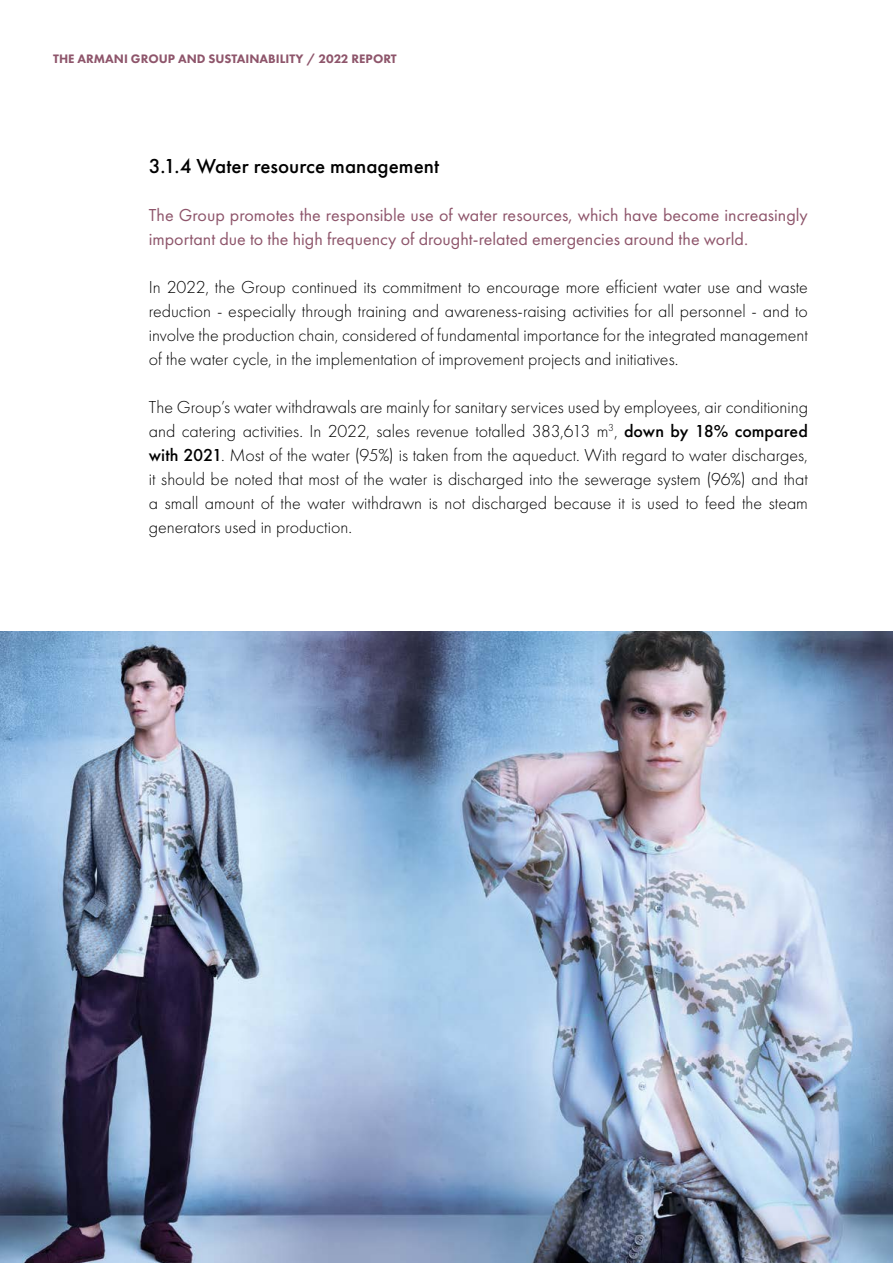
<style>
.page{position:relative;width:893px;height:1263px;background:#fff}
.page>*{position:absolute;margin:0;border:0;box-sizing:border-box;transform-origin:0 0}
.t1{font:500 21px "Futura PT";color:#000}
.t2{font:300 18px/24px "Futura PT";color:#000;text-align:justify}
.t3{font:18px/24px "Futura PT";color:#8e556b}
.t4{font:800 12.75px "Futura PT";color:#8e556b}
.s1{font-weight:500}
</style>
<div class="page">
<img style="left:0;top:631px;width:893px;height:632px">
<p class="t4" style="left:53px;top:51px;width:345px">THE ARMANI GROUP AND SUSTAINABILITY / 2022 REPORT</p>
<p class="t1" style="left:149px;top:153px;width:292px">3.1.4 Water resource management</p>
<p class="t3" style="left:149px;top:203px;width:661px">The Group promotes the responsible use of water resources, which have become increasingly important due to the high frequency of drought-related emergencies around the world.</p>
<p class="t2" style="left:149px;top:275px;width:661px">In 2022, the Group continued its commitment to encourage more efficient water use and waste reduction - especially through training and awareness-raising activities for all personnel - and to involve the production chain, considered of fundamental importance for the integrated management of the water cycle, in the implementation of improvement projects and initiatives.</p>
<p class="t2" style="left:149px;top:395px;width:661px">The Group’s water withdrawals are mainly for sanitary services used by employees, air conditioning and catering activities. In 2022, sales revenue totalled 383,613 m<sup>3</sup>, <span class="s1">down by 18% compared with 2021</span>. Most of the water (95%) is taken from the aqueduct. With regard to water discharges, it should be noted that most of the water is discharged into the sewerage system (96%) and that a small amount of the water withdrawn is not discharged because it is used to feed the steam generators used in production.</p>
</div>
